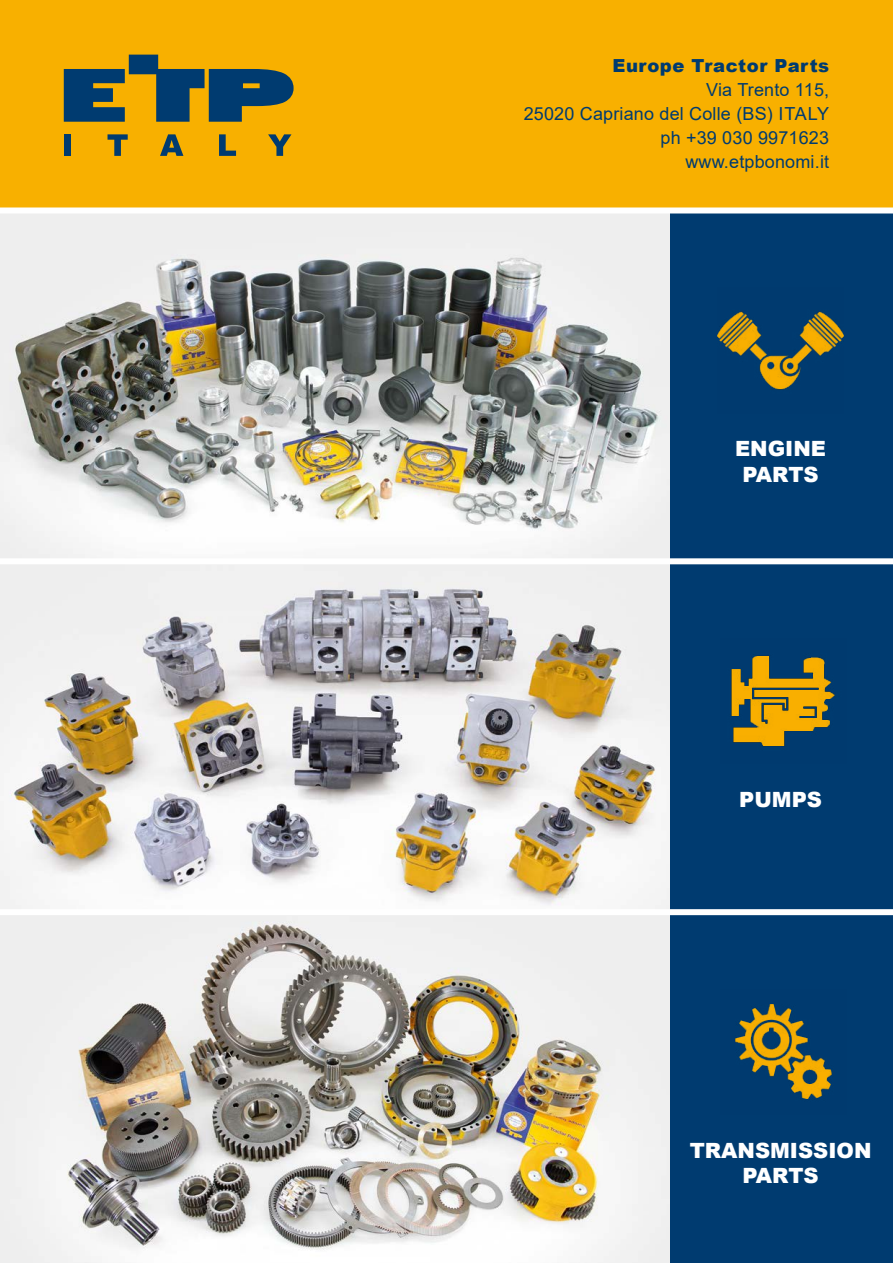
<style>
.page{position:relative;width:893px;height:1263px;background:#fff}
.page>*{position:absolute;margin:0;border:0;box-sizing:border-box;transform-origin:0 0}
.t1{font:21px/25.2px "Arial MT Black";color:#fff;text-align:center}
.t2{font:18px/24px "Arial";letter-spacing:.01em;color:#003b70;text-align:right}
.t3{font:18px "Arial MT Black";letter-spacing:.03em;color:#003b70}
</style>
<div class="page">
<div style="left:0;top:0;width:893px;height:210px;background:#f8b000"></div>
<div style="left:670px;top:210px;width:223px;height:351px;background:#003b70"></div>
<div style="left:670px;top:912px;width:223px;height:351px;background:#003b70"></div>
<div style="left:670px;top:561px;width:223px;height:351px;background:#003b70"></div>
<img style="left:0;top:214px;width:670px;height:1049px">
<div style="left:0;top:558px;width:893px;height:6px;background:#fff"></div>
<div style="left:0;top:909px;width:893px;height:6px;background:#fff"></div>
<div style="left:0;top:207px;width:893px;height:6px;background:#fff"></div>
<img style="left:718px;top:311px;width:125px;height:79px">
<img style="left:731px;top:655px;width:104px;height:92px">
<img style="left:735px;top:1004px;width:97px;height:95px">
<svg style="left:64px;top:55px;width:230px;height:67px"></svg>
<svg style="left:108px;top:134px;width:20px;height:22px"></svg>
<div style="left:64px;top:134px;width:7px;height:22px;background:#003b70"></div>
<svg style="left:160px;top:134px;width:23px;height:22px"></svg>
<svg style="left:268px;top:134px;width:23px;height:22px"></svg>
<svg style="left:219px;top:134px;width:17px;height:22px"></svg>
<p class="t3" style="left:612px;top:54px;width:218px">Europe Tractor Parts</p>
<p class="t2" style="left:524px;top:78px;width:307px">Via Trento 115,<br>25020 Capriano del Colle (BS) ITALY ph +39 030 9971623 www.etpbonomi.it</p>
<p class="t1" style="left:735px;top:437px;width:92px">ENGINE<br>PARTS</p>
<p class="t1" style="left:739px;top:787px;width:84px">PUMPS</p>
<p class="t1" style="left:690px;top:1138px;width:183px">TRANSMISSION<br>PARTS</p>
</div>
